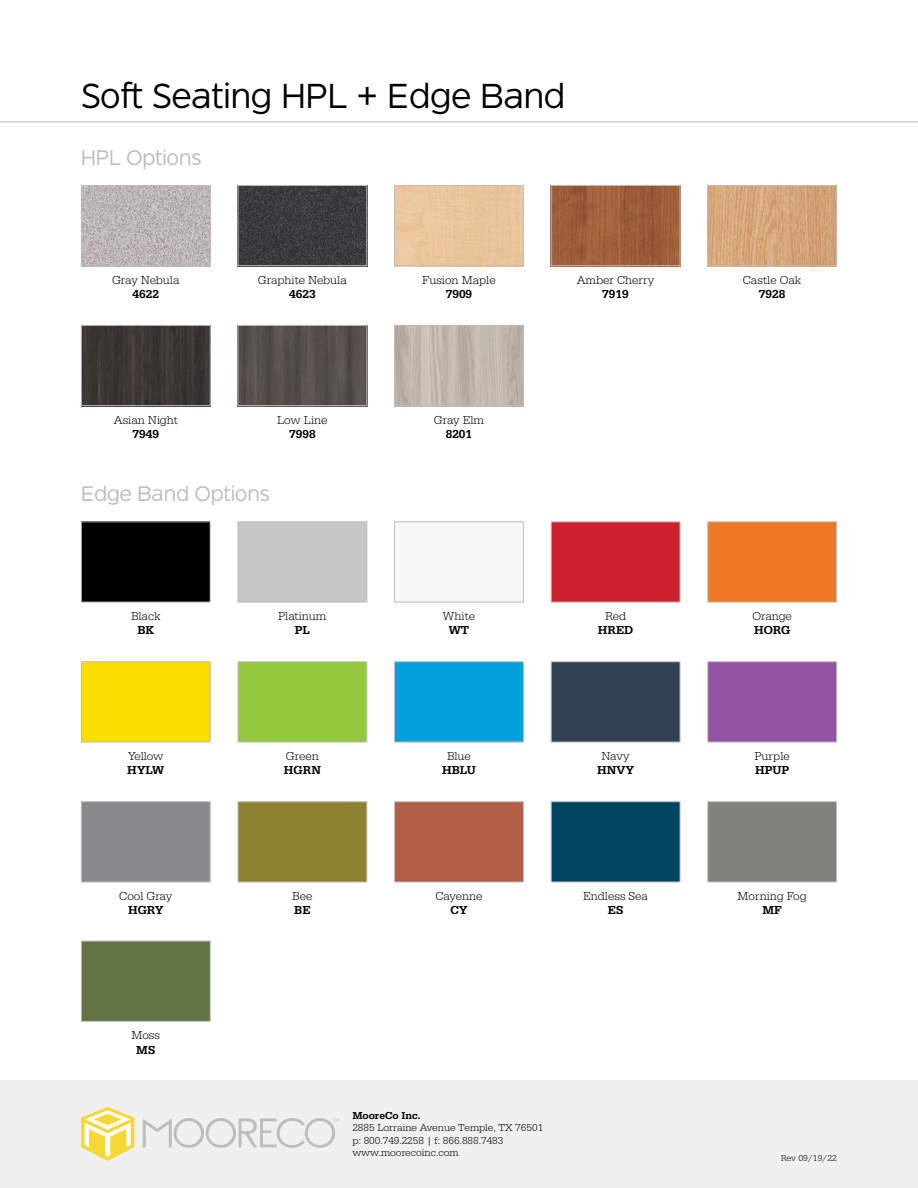
<style>
.page{position:relative;width:918px;height:1188px;background:#fff}
.page>*{position:absolute;margin:0;border:0;box-sizing:border-box;transform-origin:0 0}
.t1{font:300 34.5px "Dylan";color:#000}
.t2{font:300 21px "Dylan";color:#bebcbd}
.t3{font:300 12px "Serifa";color:#000}
.t4{font:500 12px "Serifa";color:#000}
.t5{font:300 10.5px/12.6px "Serifa";color:#000}
.t6{font:500 10.5px "Serifa";color:#000}
.t7{font:300 9px "Serifa";color:#000}
</style>
<div class="page">
<hr style="left:0;top:122px;width:918px;height:1px;background:#bebcbd">
<div style="left:0;top:1080px;width:918px;height:108px;background:#f0f0f0"></div>
<svg style="left:81px;top:1107px;width:53px;height:54px"></svg>
<svg style="left:143px;top:1118px;width:196px;height:30px"></svg>
<img style="left:83px;top:187px;width:126px;height:77px">
<div style="left:81px;top:185px;width:130px;height:81px;border:1px solid #bebcbd"></div>
<img style="left:240px;top:187px;width:125px;height:77px">
<div style="left:238px;top:185px;width:129px;height:81px;border:1px solid #bebcbd"></div>
<img style="left:396px;top:187px;width:126px;height:77px">
<div style="left:394px;top:185px;width:130px;height:81px;border:1px solid #bebcbd"></div>
<img style="left:553px;top:187px;width:125px;height:77px">
<div style="left:551px;top:185px;width:129px;height:81px;border:1px solid #bebcbd"></div>
<img style="left:240px;top:327px;width:125px;height:77px">
<div style="left:238px;top:325px;width:129px;height:81px;border:1px solid #bebcbd"></div>
<img style="left:83px;top:327px;width:126px;height:77px">
<div style="left:81px;top:325px;width:130px;height:81px;border:1px solid #bebcbd"></div>
<img style="left:709px;top:187px;width:126px;height:77px">
<div style="left:707px;top:185px;width:130px;height:81px;border:1px solid #bebcbd"></div>
<img style="left:396px;top:327px;width:126px;height:77px">
<div style="left:394px;top:325px;width:130px;height:81px;border:1px solid #bebcbd"></div>
<div style="left:81px;top:522px;width:129px;height:80px;background:#000"></div>
<div style="left:81px;top:521px;width:130px;height:81px;border:1px solid #bebcbd"></div>
<div style="left:238px;top:521px;width:129px;height:81px;background:#c5c7c5;border:1px solid #bebcbd"></div>
<div style="left:707px;top:521px;width:130px;height:81px;background:#ee7825;border:1px solid #bebcbd"></div>
<div style="left:551px;top:521px;width:129px;height:81px;background:#cf202f;border:1px solid #bebcbd"></div>
<div style="left:394px;top:521px;width:130px;height:81px;background:#f7f8f6;border:1px solid #bebcbd"></div>
<div style="left:81px;top:661px;width:130px;height:81px;background:#fbde00;border:1px solid #bebcbd"></div>
<div style="left:238px;top:661px;width:129px;height:81px;background:#95c93d;border:1px solid #bebcbd"></div>
<div style="left:707px;top:661px;width:130px;height:81px;background:#9453a1;border:1px solid #bebcbd"></div>
<div style="left:551px;top:661px;width:129px;height:81px;background:#324254;border:1px solid #bebcbd"></div>
<div style="left:394px;top:661px;width:130px;height:81px;background:#00a0dd;border:1px solid #bebcbd"></div>
<div style="left:81px;top:801px;width:130px;height:81px;background:#888b8c;border:1px solid #bebcbd"></div>
<div style="left:238px;top:801px;width:129px;height:81px;background:#8d8231;border:1px solid #bebcbd"></div>
<div style="left:707px;top:801px;width:130px;height:81px;background:#81827c;border:1px solid #bebcbd"></div>
<div style="left:551px;top:801px;width:129px;height:81px;background:#004460;border:1px solid #bebcbd"></div>
<div style="left:394px;top:801px;width:130px;height:81px;background:#b05e46;border:1px solid #bebcbd"></div>
<div style="left:81px;top:941px;width:130px;height:81px;background:#627243;border:1px solid #bebcbd"></div>
<h1 class="t1" style="left:81px;top:73px;width:486px">Soft Seating HPL + Edge Band</h1>
<h2 class="t2" style="left:81px;top:144px;width:122px">HPL Options</h2>
<p class="t3" style="left:112px;top:273px;width:69px">Gray Nebula</p>
<p class="t4" style="left:133px;top:287px;width:28px">4622</p>
<p class="t3" style="left:258px;top:273px;width:90px">Graphite Nebula</p>
<p class="t4" style="left:289px;top:287px;width:28px">4623</p>
<p class="t3" style="left:422px;top:273px;width:75px">Fusion Maple</p>
<p class="t4" style="left:446px;top:287px;width:28px">7909</p>
<p class="t3" style="left:577px;top:273px;width:79px">Amber Cherry</p>
<p class="t4" style="left:602px;top:287px;width:28px">7919</p>
<p class="t3" style="left:114px;top:413px;width:66px">Asian Night</p>
<p class="t4" style="left:133px;top:427px;width:28px">7949</p>
<p class="t3" style="left:277px;top:413px;width:52px">Low Line</p>
<p class="t4" style="left:289px;top:427px;width:28px">7998</p>
<h2 class="t2" style="left:81px;top:480px;width:190px">Edge Band Options</h2>
<p class="t3" style="left:131px;top:609px;width:31px">Black</p>
<p class="t4" style="left:137px;top:623px;width:18px">BK</p>
<p class="t3" style="left:278px;top:609px;width:50px">Platinum</p>
<p class="t4" style="left:295px;top:623px;width:17px">PL</p>
<p class="t3" style="left:434px;top:413px;width:52px">Gray Elm</p>
<p class="t4" style="left:446px;top:427px;width:28px">8201</p>
<p class="t3" style="left:443px;top:609px;width:34px">White</p>
<p class="t4" style="left:449px;top:623px;width:22px">WT</p>
<p class="t3" style="left:605px;top:609px;width:23px">Red</p>
<p class="t4" style="left:598px;top:623px;width:37px">HRED</p>
<p class="t3" style="left:128px;top:749px;width:37px">Yellow</p>
<p class="t4" style="left:127px;top:763px;width:39px">HYLW</p>
<p class="t3" style="left:119px;top:889px;width:54px">Cool Gray</p>
<p class="t4" style="left:128px;top:903px;width:37px">HGRY</p>
<p class="t3" style="left:131px;top:1028px;width:30px">Moss</p>
<p class="t4" style="left:136px;top:1043px;width:21px">MS</p>
<p class="t3" style="left:286px;top:749px;width:34px">Green</p>
<p class="t4" style="left:284px;top:763px;width:39px">HGRN</p>
<p class="t3" style="left:292px;top:889px;width:22px">Bee</p>
<p class="t4" style="left:294px;top:903px;width:18px">BE</p>
<p class="t3" style="left:447px;top:749px;width:25px">Blue</p>
<p class="t4" style="left:442px;top:763px;width:35px">HBLU</p>
<p class="t3" style="left:435px;top:889px;width:49px">Cayenne</p>
<p class="t4" style="left:451px;top:903px;width:18px">CY</p>
<p class="t3" style="left:601px;top:749px;width:30px">Navy</p>
<p class="t4" style="left:597px;top:763px;width:38px">HNVY</p>
<p class="t3" style="left:583px;top:889px;width:66px">Endless Sea</p>
<p class="t4" style="left:608px;top:903px;width:17px">ES</p>
<p class="t6" style="left:352px;top:1109px;width:70px">MooreCo Inc.</p>
<p class="t5" style="left:352px;top:1122px;width:192px">2885 Lorraine Avenue Temple, TX 76501 p: 800.749.2258 | f: 866.888.7483 www.moorecoinc.com</p>
<p class="t3" style="left:743px;top:273px;width:60px">Castle Oak</p>
<p class="t4" style="left:759px;top:287px;width:28px">7928</p>
<p class="t3" style="left:752px;top:609px;width:41px">Orange</p>
<p class="t4" style="left:754px;top:623px;width:38px">HORG</p>
<p class="t3" style="left:755px;top:749px;width:37px">Purple</p>
<p class="t4" style="left:755px;top:763px;width:36px">HPUP</p>
<p class="t3" style="left:738px;top:889px;width:71px">Morning Fog</p>
<p class="t4" style="left:762px;top:903px;width:21px">MF</p>
<p class="t7" style="left:781px;top:1153px;width:58px">Rev 09/19/22</p>
</div>
